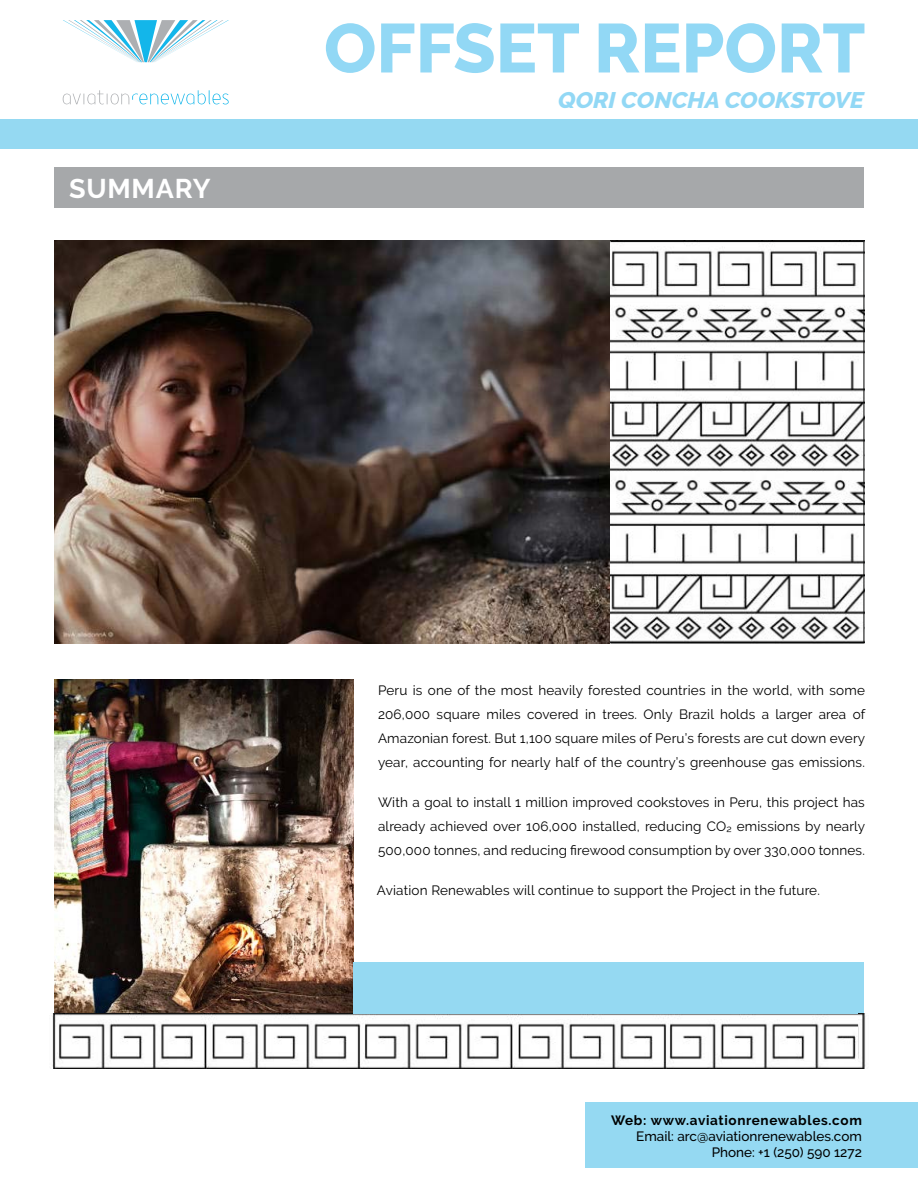
<style>
.page{position:relative;width:918px;height:1188px;background:#fff}
.page>*{position:absolute;margin:0;border:0;box-sizing:border-box;transform-origin:0 0}
.t1{font:800 69px "Raleway";color:#92d8f5}
.t2{font:700 27px "Raleway";letter-spacing:.03em;color:#fff}
.t3{font:italic 800 22.5px "Raleway";color:#92d8f5;scale:1.06 1}
.t4{font:13.5px/24px "Raleway";letter-spacing:.01em;color:#000;text-align:justify}
.t5{font:500 13.5px/16.2px "Raleway";color:#000101;text-align:right}
.t6{font:700 13.5px "Raleway";letter-spacing:.05em;color:#000101}
</style>
<div class="page">
<img style="left:52px;top:1013px;width:814px;height:56px">
<div style="left:0;top:119px;width:918px;height:29px;background:#95d9f2"></div>
<div style="left:585px;top:1102px;width:333px;height:65px;background:#95d9f2"></div>
<svg style="left:63px;top:90px;width:166px;height:14px"></svg>
<svg style="left:63px;top:20px;width:166px;height:42px"></svg>
<div style="left:54px;top:168px;width:810px;height:40px;background:#a6a8aa"></div>
<img style="left:54px;top:241px;width:810px;height:402px">
<hr style="left:611px;top:241px;width:253px;height:1px;background:#000101">
<hr style="left:611px;top:642px;width:253px;height:1px;background:#000101">
<hr style="left:864px;top:241px;width:1px;height:402px;background:#000101">
<img style="left:54px;top:680px;width:299px;height:333px">
<div style="left:353px;top:962px;width:511px;height:51px;background:#95d9f2"></div>
<h2 class="t2" style="left:69px;top:173px;width:143px">SUMMARY</h2>
<h1 class="t1" style="left:324px;top:8px;width:543px">OFFSET REPORT</h1>
<h3 class="t3" style="left:558px;top:87px;width:290px">QORI CONCHA COOKSTOVE</h3>
<p class="t4" style="left:378px;top:678px;width:489px">Peru is one of the most heavily forested countries in the world, with some 206,000 square miles covered in trees. Only Brazil holds a larger area of Amazonian forest. But 1,100 square miles of Peru’s forests are cut down every year, accounting for nearly half of the country’s greenhouse gas emissions.</p>
<p class="t4" style="left:378px;top:791px;width:489px">With a goal to install 1 million improved cookstoves in Peru, this project has already achieved over 106,000 installed, reducing CO₂ emissions by nearly 500,000 tonnes, and reducing firewood consumption by over 330,000 tonnes.</p>
<p class="t4" style="left:377px;top:879px;width:444px">Aviation Renewables will continue to support the Project in the future.</p>
<p class="t6" style="left:611px;top:1112px;width:252px">Web: www.aviationrenewables.com</p>
<p class="t5" style="left:636px;top:1128px;width:227px">Email: arc@aviationrenewables.com<br>Phone: +1 (250) 590 1272</p>
</div>
